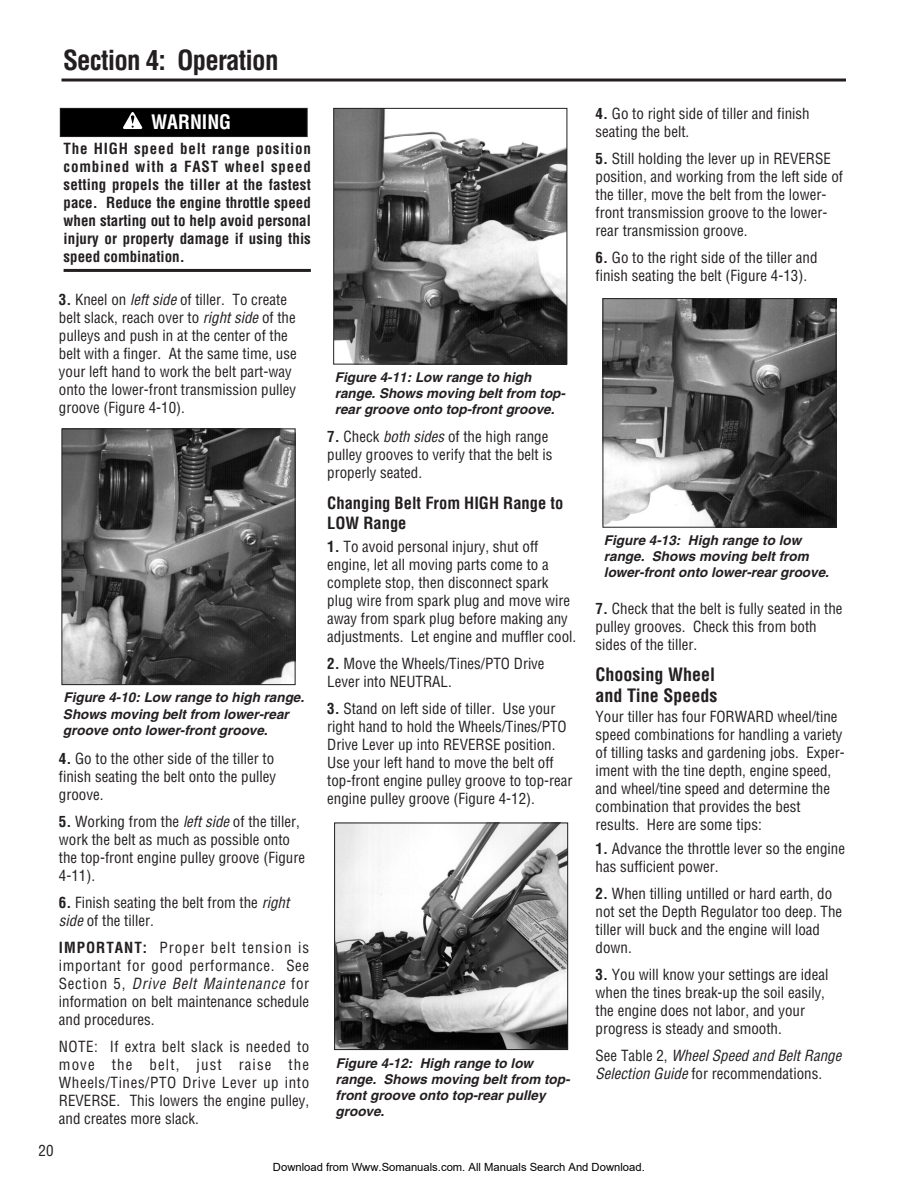
<style>
.page{position:relative;width:918px;height:1188px;background:#fff}
.page>*{position:absolute;margin:0;border:0;box-sizing:border-box;transform-origin:0 0}
.t1{font:700 condensed 27px "Helvetica";letter-spacing:-.03em;color:#231f20}
.t2{font:700 condensed 19.5px "Helvetica";color:#fff}
.t3{font:700 condensed 18px/21.6px "Helvetica";color:#231f20}
.t4{font:700 condensed 16.5px/19.8px "Helvetica";color:#231f20}
.t5{font:condensed 15px/18px "Helvetica";color:#231f20}
.t6{font:700 condensed 15px/18px "Helvetica";letter-spacing:.005em;color:#231f20;text-align:justify}
.t7{font:italic condensed 15px/18px "Helvetica";color:#231f20}
.t8{font:italic 700 13.5px/16.2px "Helvetica";color:#231f20}
.t9{font:11.25px "Arial";color:#000}
.s1{font-weight:700}
.s2{font-style:italic}
.s3{font-style:normal}
</style>
<div class="page">
<hr style="left:62px;top:79px;width:784px;height:3px;background:#231f20">
<img style="left:336px;top:825px;width:230px;height:223px">
<div style="left:334px;top:823px;width:234px;height:227px;border:1px solid #231f20"></div>
<img style="left:604px;top:300px;width:230px;height:226px">
<div style="left:602px;top:298px;width:234px;height:230px;border:1px solid #231f20"></div>
<img style="left:335px;top:110px;width:230px;height:252px">
<div style="left:333px;top:108px;width:234px;height:256px;border:1px solid #231f20"></div>
<img style="left:64px;top:431px;width:230px;height:252px">
<div style="left:62px;top:429px;width:234px;height:256px;border:1px solid #231f20"></div>
<hr style="left:64px;top:269px;width:247px;height:3px;background:#231f20">
<div style="left:60px;top:108px;width:247px;height:29px;background:#000"></div>
<svg style="left:123px;top:112px;width:19px;height:17px"></svg>
<div style="left:60px;top:108px;width:248px;height:29px;border:1px solid #231f20"></div>
<h1 class="t1" style="left:63px;top:50px;width:217px">Section 4: Operation</h1>
<h2 class="t2" style="left:151px;top:115px;width:82px">WARNING</h2>
<p class="t6" style="left:64px;top:141px;width:249px">The HIGH speed belt range position combined with a FAST wheel speed setting propels the tiller at the fastest pace. Reduce the engine throttle speed when starting out to help avoid personal injury or property damage if using this speed combination.</p>
<p class="t5" style="left:59px;top:292px;width:239px"><span class="s1">3.</span> Kneel on <span class="s2">left side</span> of tiller. To create belt slack, reach over to <span class="s2">right side</span> of the pulleys and push in at the center of the belt with a finger. At the same time, use your left hand to work the belt part-way onto the lower-front transmission pulley groove (Figure 4-10).</p>
<p class="t8" style="left:63px;top:691px;width:243px">Figure 4-10: Low range to high range.<br>Shows moving belt from lower-rear groove onto lower-front groove.</p>
<p class="t5" style="left:59px;top:751px;width:219px"><span class="s1">4.</span> Go to the other side of the tiller to finish seating the belt onto the pulley groove.</p>
<p class="t5" style="left:59px;top:814px;width:248px"><span class="s1">5.</span> Working from the <span class="s2">left side</span> of the tiller, work the belt as much as possible onto the top-front engine pulley groove (Figure<br>4-11).</p>
<p class="t5" style="left:59px;top:895px;width:232px"><span class="s1">6.</span> Finish seating the belt from the <span class="s2">right side</span> of the tiller.</p>
<p class="t5" style="left:59px;top:940px;width:252px;text-align:justify"><span class="s1">IMPORTANT:</span> Proper belt tension is important for good performance. See Section 5, <span class="s2">Drive Belt Maintenance</span> for information on belt maintenance schedule and procedures.</p>
<p class="t5" style="left:59px;top:1039px;width:252px;text-align:justify">NOTE: If extra belt slack is needed to move the belt, just raise the Wheels/Tines/PTO Drive Lever up into REVERSE. This lowers the engine pulley, and creates more slack.</p>
<p class="t5" style="left:39px;top:1143px;width:17px">20</p>
<p class="t8" style="left:335px;top:370px;width:232px">Figure 4-11: Low range to high range. Shows moving belt from top&shy;rear groove onto top-front groove.</p>
<p class="t5" style="left:327px;top:429px;width:227px"><span class="s1">7.</span> Check <span class="s2">both sides</span> of the high range pulley grooves to verify that the belt is properly seated.</p>
<p class="t4" style="left:327px;top:494px;width:238px">Changing Belt From HIGH Range to<br>LOW Range</p>
<p class="t5" style="left:327px;top:539px;width:251px"><span class="s1">1.</span> To avoid personal injury, shut off engine, let all moving parts come to a complete stop, then disconnect spark plug wire from spark plug and move wire away from spark plug before making any adjustments. Let engine and muffler cool.</p>
<p class="t5" style="left:327px;top:656px;width:219px"><span class="s1">2.</span> Move the Wheels/Tines/PTO Drive<br>Lever into NEUTRAL.</p>
<p class="t5" style="left:327px;top:701px;width:247px"><span class="s1">3.</span> Stand on left side of tiller. Use your right hand to hold the Wheels/Tines/PTO Drive Lever up into REVERSE position.<br>Use your left hand to move the belt off top-front engine pulley groove to top-rear engine pulley groove (Figure 4-12).</p>
<p class="t8" style="left:336px;top:1056px;width:236px">Figure 4-12: High range to low range. Shows moving belt from top&shy;front groove onto top-rear pulley groove.</p>
<p class="t5" style="left:596px;top:106px;width:216px"><span class="s1">4.</span> Go to right side of tiller and finish seating the belt.</p>
<p class="t5" style="left:596px;top:151px;width:249px"><span class="s1">5.</span> Still holding the lever up in REVERSE position, and working from the left side of the tiller, move the belt from the lower&shy;front transmission groove to the lower&shy;rear transmission groove.</p>
<p class="t5" style="left:596px;top:250px;width:223px"><span class="s1">6.</span> Go to the right side of the tiller and finish seating the belt (Figure 4-13).</p>
<p class="t8" style="left:604px;top:533px;width:226px">Figure 4-13: High range to low range. Shows moving belt from lower-front onto lower-rear groove.</p>
<p class="t5" style="left:596px;top:601px;width:248px"><span class="s1">7.</span> Check that the belt is fully seated in the pulley grooves. Check this from both sides of the tiller.</p>
<p class="t3" style="left:596px;top:665px;width:123px">Choosing Wheel and Tine Speeds</p>
<p class="t5" style="left:596px;top:708px;width:251px">Your tiller has four FORWARD wheel/tine speed combinations for handling a variety of tilling tasks and gardening jobs. Exper&shy;iment with the tine depth, engine speed, and wheel/tine speed and determine the combination that provides the best results. Here are some tips:</p>
<p class="t5" style="left:596px;top:840px;width:251px"><span class="s1">1.</span> Advance the throttle lever so the engine has sufficient power.</p>
<p class="t5" style="left:596px;top:885px;width:248px"><span class="s1">2.</span> When tilling untilled or hard earth, do not set the Depth Regulator too deep. The tiller will buck and the engine will load down.</p>
<p class="t5" style="left:596px;top:966px;width:234px"><span class="s1">3.</span> You will know your settings are ideal when the tines break-up the soil easily, the engine does not labor, and your progress is steady and smooth.</p>
<p class="t7" style="left:596px;top:1047px;width:247px"><span class="s3">See Table 2,</span> Wheel Speed and Belt Range<br>Selection Guide <span class="s3">for recommendations.</span></p>
<p class="t9" style="left:273px;top:1160px;width:373px">Download from Www.Somanuals.com. All Manuals Search And Download.</p>
</div>
